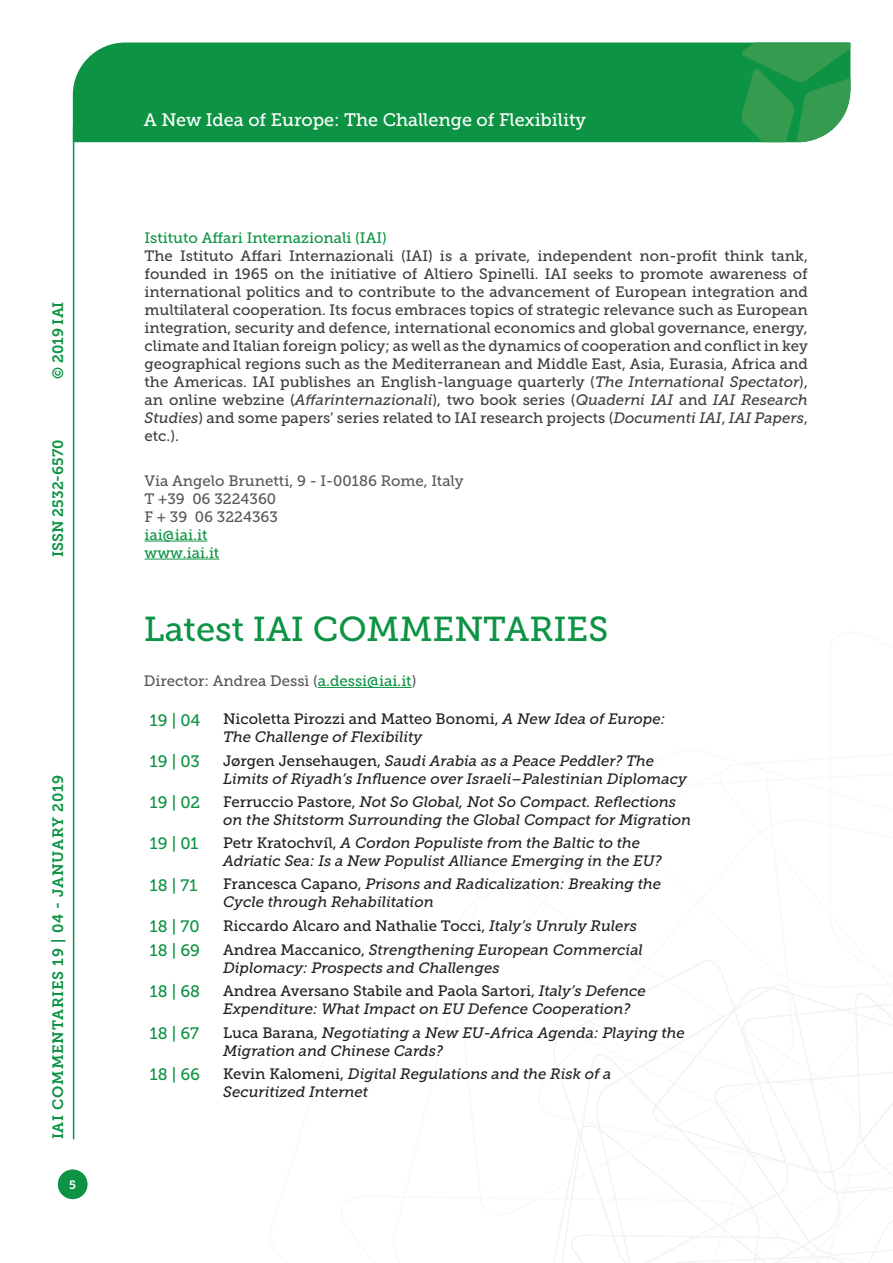
<style>
.page{position:relative;width:893px;height:1263px;background:#fff}
.page>*{position:absolute;margin:0;border:0;box-sizing:border-box;transform-origin:0 0}
.t1{font:34.5px "Museo Slab 500";color:#0d9344}
.t2{font:18px "Museo Slab 500";color:#fff}
.t3{font:16.5px "Museo Slab 500";color:#0d9344}
.t4{font:15px/18px "Museo Slab 500";color:#3e3e3f;text-align:justify}
.Elenco_paper{font:italic 15px/18px "Museo Slab 500";color:#231f20}
.t5{font:15px "Museo Slab 500";color:#57585a}
.t6{font:15px "Museo Slab 500";color:#0d9344}
.Elenco_paper-2{font:15px "Museo Slab 500";color:#231f20}
.t7{font:15px "Museo Slab 700";letter-spacing:.045em;color:#0d9344}
.t8{font:15px "Museo Slab 700";color:#0d9344}
.t9{font:12px "Museo Slab 700";color:#fff}
.s1{font-style:italic}
.s2{color:#0d9344}
.s3{font-style:normal}
</style>
<div class="page">
<svg style="left:553px;top:960px;width:340px;height:303px"></svg>
<div style="left:73px;top:43px;width:668px;height:99px;background:#0d9344"></div>
<svg style="left:741px;top:43px;width:109px;height:99px;background:#339d54"></svg>
<div style="left:58px;top:1169px;width:30px;height:30px;background:#0d9344;border-radius:50%"></div>
<hr style="left:73px;top:126px;width:1px;height:1013px;background:#0d9344">
<hr style="left:318px;top:687px;width:94px;height:1px;background:#0d9344">
<hr style="left:145px;top:541px;width:62px;height:1px;background:#0d9344">
<hr style="left:145px;top:559px;width:74px;height:1px;background:#0d9344">
<p class="t7" style="left:50px;top:379px;width:79px;rotate:-90deg">© 2019 IAI</p>
<p class="t8" style="left:50px;top:557px;width:119px;rotate:-90deg">ISSN 2532-6570</p>
<p class="t7" style="left:50px;top:1139px;width:366px;rotate:-90deg">IAI COMMENTARIES 19 | 04 - JANUARY 2019</p>
<p class="t9" style="left:69px;top:1178px;width:8px">5</p>
<p class="t2" style="left:144px;top:110px;width:444px">A New Idea of Europe: The Challenge of Flexibility</p>
<p class="t6" style="left:145px;top:229px;width:244px">Istituto Affari Internazionali (IAI)</p>
<p class="t4" style="left:145px;top:247px;width:665px">The Istituto Affari Internazionali (IAI) is a private, independent non-profit think tank, founded in 1965 on the initiative of Altiero Spinelli. IAI seeks to promote awareness of international politics and to contribute to the advancement of European integration and multilateral cooperation. Its focus embraces topics of strategic relevance such as European integration, security and defence, international economics and global governance, energy, climate and Italian foreign policy; as well as the dynamics of cooperation and conflict in key geographical regions such as the Mediterranean and Middle East, Asia, Eurasia, Africa and the Americas. IAI publishes an English-language quarterly (<span class="s1">The International Spectator</span>), an online webzine (<span class="s1">Affarinternazionali</span>), two book series (<span class="s1">Quaderni IAI</span> and <span class="s1">IAI Research Studies</span>) and some papers’ series related to IAI research projects (<span class="s1">Documenti IAI</span>, <span class="s1">IAI Papers</span>, etc.).</p>
<p class="t5" style="left:145px;top:472px;width:321px">Via Angelo Brunetti, 9 - I-00186 Rome, Italy</p>
<p class="t5" style="left:145px;top:490px;width:133px">T +39 06 3224360</p>
<p class="t5" style="left:145px;top:508px;width:135px">F + 39 06 3224363</p>
<p class="t6" style="left:145px;top:526px;width:64px">iai@iai.it</p>
<p class="t6" style="left:145px;top:544px;width:76px">www.iai.it</p>
<p class="t1" style="left:144px;top:610px;width:466px">Latest IAI COMMENTARIES</p>
<p class="t5" style="left:144px;top:672px;width:274px">Director: Andrea Dessì (<span class="s2">a.dessi@iai.it</span>)</p>
<p class="t3" style="left:150px;top:711px;width:52px">19 | 04</p>
<p class="Elenco_paper" style="left:223px;top:710px;width:444px"><span class="s3">Nicoletta Pirozzi and Matteo Bonomi,</span> A New Idea of Europe:<br>The Challenge of Flexibility</p>
<p class="t3" style="left:150px;top:752px;width:52px">19 | 03</p>
<p class="Elenco_paper" style="left:223px;top:752px;width:465px"><span class="s3">Jørgen Jensehaugen,</span> Saudi Arabia as a Peace Peddler? The<br>Limits of Riyadh’s Influence over Israeli–Palestinian Diplomacy</p>
<p class="t3" style="left:150px;top:793px;width:52px">19 | 02</p>
<p class="Elenco_paper" style="left:223px;top:793px;width:469px"><span class="s3">Ferruccio Pastore,</span> Not So Global, Not So Compact. Reflections on the Shitstorm Surrounding the Global Compact for Migration</p>
<p class="t3" style="left:150px;top:834px;width:50px">19 | 01</p>
<p class="Elenco_paper" style="left:223px;top:834px;width:440px"><span class="s3">Petr Kratochvíl,</span> A Cordon Populiste from the Baltic to the<br>Adriatic Sea: Is a New Populist Alliance Emerging in the EU?</p>
<p class="t3" style="left:150px;top:876px;width:49px">18 | 71</p>
<p class="Elenco_paper" style="left:223px;top:875px;width:439px"><span class="s3">Francesca Capano,</span> Prisons and Radicalization: Breaking the<br>Cycle through Rehabilitation</p>
<p class="t3" style="left:150px;top:917px;width:51px">18 | 70</p>
<p class="Elenco_paper-2" style="left:223px;top:917px;width:415px">Riccardo Alcaro and Nathalie Tocci, <span class="s1">Italy’s Unruly Rulers</span></p>
<p class="t3" style="left:150px;top:941px;width:52px">18 | 69</p>
<p class="Elenco_paper" style="left:223px;top:941px;width:421px"><span class="s3">Andrea Maccanico,</span> Strengthening European Commercial<br>Diplomacy: Prospects and Challenges</p>
<p class="t3" style="left:150px;top:982px;width:52px">18 | 68</p>
<p class="Elenco_paper" style="left:223px;top:982px;width:424px"><span class="s3">Andrea Aversano Stabile and Paola Sartori,</span> Italy’s Defence<br>Expenditure: What Impact on EU Defence Cooperation?</p>
<p class="t3" style="left:150px;top:1024px;width:51px">18 | 67</p>
<p class="Elenco_paper" style="left:223px;top:1023px;width:463px"><span class="s3">Luca Barana,</span> Negotiating a New EU-Africa Agenda: Playing the<br>Migration and Chinese Cards?</p>
<p class="t3" style="left:150px;top:1065px;width:52px">18 | 66</p>
<p class="Elenco_paper" style="left:223px;top:1065px;width:390px"><span class="s3">Kevin Kalomeni,</span> Digital Regulations and the Risk of a<br>Securitized Internet</p>
</div>
